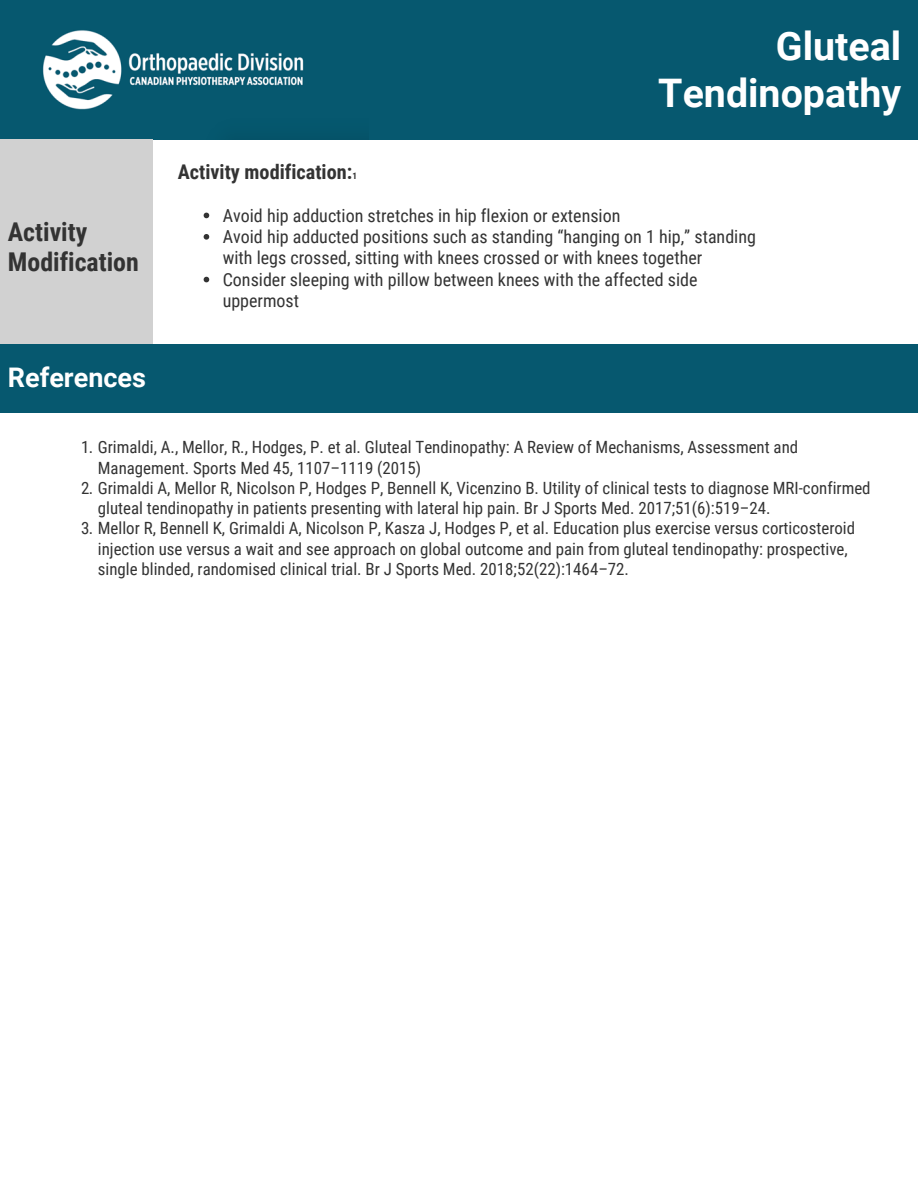
<style>
.page{position:relative;width:918px;height:1188px;background:#fff}
.page>*{position:absolute;margin:0;border:0;box-sizing:border-box;transform-origin:0 0}
.t1{font:700 39.3px/47.2px "Roboto";color:#fff;text-align:right}
.t2{font:700 27px "Roboto";color:#fff}
.t3{font:700 25.8px/30.3px "Roboto Condensed";color:#333}
.t4{font:700 20.25px "Roboto Condensed";color:#333}
.t5{font:18px/21.3px "Roboto Condensed";color:#333}
.t6{font:16.8px/20.2px "Roboto Condensed";color:#333}
.t7{font:700 9px "Roboto Condensed";color:#333}
</style>
<div class="page">
<div style="left:0;top:0;width:918px;height:139px;background:#06586f"></div>
<img style="left:43px;top:30px;width:326px;height:110px">
<div style="left:0;top:139px;width:153px;height:207px;background:#d1d1d1"></div>
<svg style="left:204px;top:213px;width:5px;height:5px"></svg>
<svg style="left:204px;top:234px;width:5px;height:6px"></svg>
<svg style="left:204px;top:277px;width:5px;height:5px"></svg>
<div style="left:0;top:344px;width:918px;height:69px;background:#06586f"></div>
<h3 class="t3" style="left:8px;top:215px;width:133px">Activity<br>Modification</h3>
<h2 class="t2" style="left:8px;top:358px;width:140px">References</h2>
<h1 class="t1" style="left:658px;top:21px;width:245px">Gluteal<br>Tendinopathy</h1>
<p class="t4" style="left:178px;top:157px;width:176px">Activity modification:</p>
<p class="t7" style="left:352px;top:169px;width:6px">1</p>
<p class="t5" style="left:223px;top:204px;width:535px">Avoid hip adduction stretches in hip flexion or extension<br>Avoid hip adducted positions such as standing “hanging on 1 hip,” standing with legs crossed, sitting with knees crossed or with knees together Consider sleeping with pillow between knees with the affected side uppermost</p>
<p class="t6" style="left:98px;top:437px;width:702px;text-indent:-17px">1. Grimaldi, A., Mellor, R., Hodges, P. et al. Gluteal Tendinopathy: A Review of Mechanisms, Assessment and<br>Management. Sports Med 45, 1107–1119 (2015)</p>
<p class="t6" style="left:98px;top:477px;width:774px;text-indent:-17px">2. Grimaldi A, Mellor R, Nicolson P, Hodges P, Bennell K, Vicenzino B. Utility of clinical tests to diagnose MRI-confirmed gluteal tendinopathy in patients presenting with lateral hip pain. Br J Sports Med. 2017;51(6):519–24.</p>
<p class="t6" style="left:98px;top:518px;width:759px;text-indent:-17px">3. Mellor R, Bennell K, Grimaldi A, Nicolson P, Kasza J, Hodges P, et al. Education plus exercise versus corticosteroid injection use versus a wait and see approach on global outcome and pain from gluteal tendinopathy: prospective, single blinded, randomised clinical trial. Br J Sports Med. 2018;52(22):1464–72.</p>
</div>
